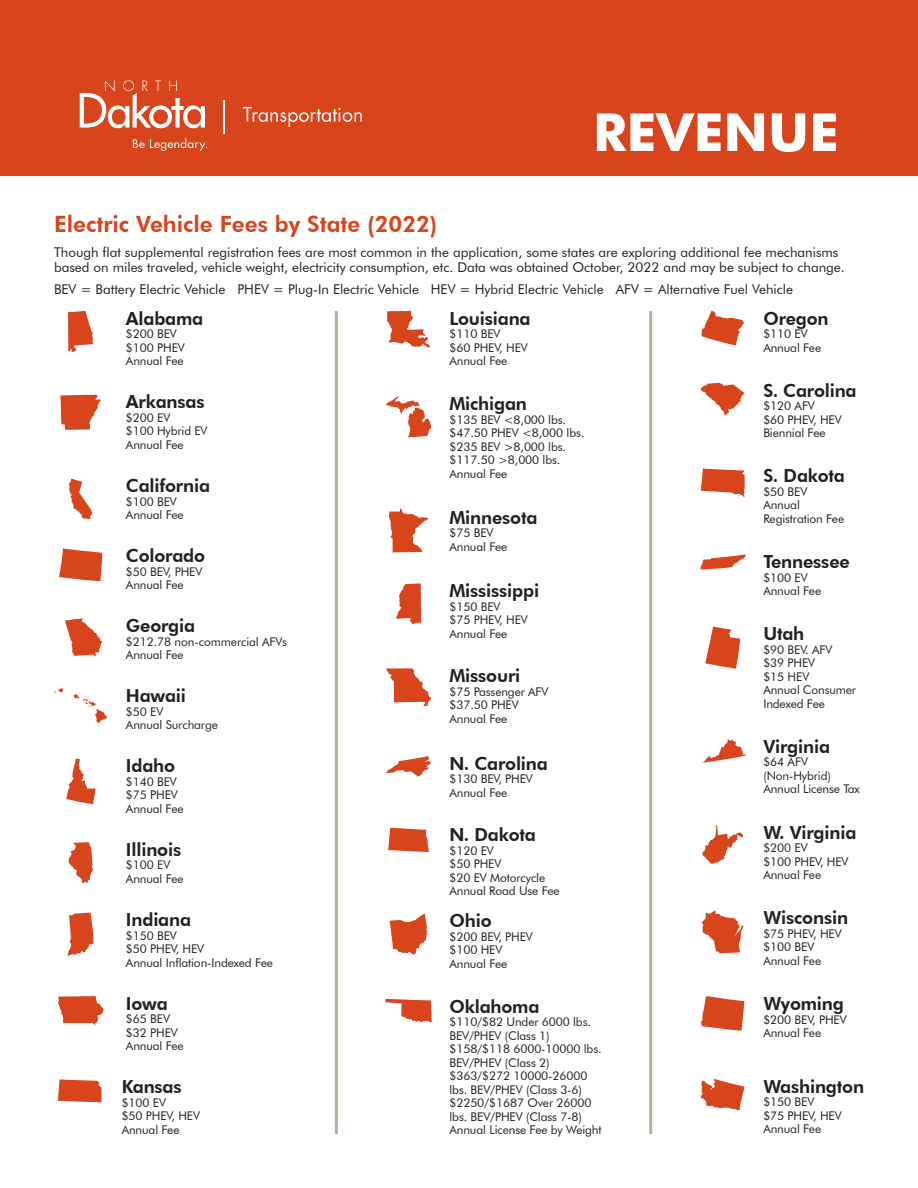
<style>
.page{position:relative;width:918px;height:1188px;background:#fff}
.page>*{position:absolute;margin:0;border:0;box-sizing:border-box;transform-origin:0 0}
.t1{font:700 52.5px "Futura";color:#fff}
.t2{font:800 22.5px "Futura BT";color:#d8441c}
.t3{font:800 18px "Futura BT";letter-spacing:-.01em;color:#231f20}
.t4{font:13.5px/15px "Futura BT";color:#231f20}
.t5{font:12px/13.5px "Futura BT";letter-spacing:-.01em;color:#231f20}
</style>
<div class="page">
<div style="left:0;top:0;width:918px;height:176px;background:#d8441c"></div>
<hr style="left:223px;top:100px;width:2px;height:34px;background:#fff">
<svg style="left:133px;top:138px;width:74px;height:13px"></svg>
<svg style="left:80px;top:80px;width:125px;height:48px"></svg>
<svg style="left:243px;top:107px;width:119px;height:20px"></svg>
<svg style="left:385px;top:999px;width:47px;height:23px"></svg>
<svg style="left:390px;top:914px;width:37px;height:41px"></svg>
<svg style="left:386px;top:668px;width:45px;height:38px"></svg>
<svg style="left:387px;top:311px;width:43px;height:37px"></svg>
<svg style="left:386px;top:756px;width:45px;height:20px"></svg>
<svg style="left:386px;top:396px;width:45px;height:41px"></svg>
<svg style="left:396px;top:583px;width:25px;height:41px"></svg>
<svg style="left:388px;top:828px;width:41px;height:24px"></svg>
<svg style="left:389px;top:509px;width:39px;height:43px"></svg>
<svg style="left:58px;top:1079px;width:43px;height:23px"></svg>
<svg style="left:58px;top:996px;width:45px;height:29px"></svg>
<svg style="left:59px;top:548px;width:43px;height:33px"></svg>
<svg style="left:69px;top:842px;width:24px;height:41px"></svg>
<svg style="left:68px;top:913px;width:26px;height:43px"></svg>
<svg style="left:68px;top:311px;width:25px;height:41px"></svg>
<svg style="left:65px;top:618px;width:37px;height:38px"></svg>
<svg style="left:66px;top:758px;width:30px;height:46px"></svg>
<svg style="left:69px;top:478px;width:23px;height:41px"></svg>
<svg style="left:60px;top:395px;width:41px;height:35px"></svg>
<svg style="left:54px;top:688px;width:9px;height:5px"></svg>
<svg style="left:73px;top:694px;width:34px;height:29px"></svg>
<svg style="left:701px;top:1079px;width:44px;height:31px"></svg>
<svg style="left:702px;top:825px;width:41px;height:39px"></svg>
<svg style="left:700px;top:554px;width:45px;height:15px"></svg>
<svg style="left:701px;top:311px;width:43px;height:34px"></svg>
<svg style="left:701px;top:996px;width:44px;height:35px"></svg>
<svg style="left:701px;top:739px;width:45px;height:24px"></svg>
<svg style="left:701px;top:469px;width:44px;height:28px"></svg>
<svg style="left:702px;top:911px;width:41px;height:42px"></svg>
<svg style="left:705px;top:627px;width:35px;height:42px"></svg>
<svg style="left:701px;top:383px;width:44px;height:32px"></svg>
<hr style="left:335px;top:311px;width:3px;height:823px;background:#b7b09d">
<hr style="left:649px;top:311px;width:3px;height:823px;background:#b7b09d">
<p class="t1" style="left:593px;top:94px;width:247px">REVENUE</p>
<p class="t2" style="left:54px;top:210px;width:385px">Electric Vehicle Fees by State (2022)</p>
<p class="t4" style="left:54px;top:245px;width:792px">Though flat supplemental registration fees are most common in the application, some states are exploring additional fee mechanisms based on miles traveled, vehicle weight, electricity consumption, etc. Data was obtained October, 2022 and may be subject to change.</p>
<p class="t4" style="left:54px;top:282px;width:741px">BEV = Battery Electric Vehicle PHEV = Plug-In Electric Vehicle HEV = Hybrid Electric Vehicle AFV = Alternative Fuel Vehicle</p>
<p class="t3" style="left:126px;top:307px;width:79px">Alabama</p>
<p class="t5" style="left:126px;top:327px;width:52px">$200 BEV</p>
<p class="t5" style="left:126px;top:340px;width:60px">$100 PHEV</p>
<p class="t5" style="left:126px;top:354px;width:59px">Annual Fee</p>
<p class="t3" style="left:126px;top:391px;width:80px">Arkansas</p>
<p class="t5" style="left:126px;top:411px;width:46px">$200 EV</p>
<p class="t5" style="left:126px;top:424px;width:83px">$100 Hybrid EV</p>
<p class="t5" style="left:126px;top:438px;width:59px">Annual Fee</p>
<p class="t3" style="left:126px;top:475px;width:86px">California</p>
<p class="t5" style="left:126px;top:495px;width:52px">$100 BEV</p>
<p class="t5" style="left:126px;top:508px;width:59px">Annual Fee</p>
<p class="t3" style="left:126px;top:545px;width:81px">Colorado</p>
<p class="t5" style="left:126px;top:565px;width:78px">$50 BEV, PHEV</p>
<p class="t5" style="left:126px;top:578px;width:59px">Annual Fee</p>
<p class="t3" style="left:126px;top:615px;width:71px">Georgia</p>
<p class="t5" style="left:126px;top:635px;width:163px">$212.78 non-commercial AFVs</p>
<p class="t5" style="left:126px;top:648px;width:59px">Annual Fee</p>
<p class="t3" style="left:126px;top:685px;width:62px">Hawaii</p>
<p class="t5" style="left:126px;top:705px;width:39px">$50 EV</p>
<p class="t5" style="left:126px;top:718px;width:93px">Annual Surcharge</p>
<p class="t3" style="left:126px;top:755px;width:51px">Idaho</p>
<p class="t5" style="left:126px;top:775px;width:52px">$140 BEV</p>
<p class="t5" style="left:126px;top:788px;width:53px">$75 PHEV</p>
<p class="t5" style="left:126px;top:802px;width:59px">Annual Fee</p>
<p class="t3" style="left:126px;top:839px;width:57px">Illinois</p>
<p class="t5" style="left:126px;top:858px;width:46px">$100 EV</p>
<p class="t5" style="left:126px;top:872px;width:59px">Annual Fee</p>
<p class="t3" style="left:126px;top:909px;width:67px">Indiana</p>
<p class="t5" style="left:126px;top:929px;width:52px">$150 BEV</p>
<p class="t5" style="left:126px;top:942px;width:80px">$50 PHEV, HEV</p>
<p class="t5" style="left:126px;top:956px;width:149px">Annual Inflation-Indexed Fee</p>
<p class="t3" style="left:126px;top:992px;width:43px">Iowa</p>
<p class="t5" style="left:126px;top:1012px;width:46px">$65 BEV</p>
<p class="t5" style="left:126px;top:1026px;width:53px">$32 PHEV</p>
<p class="t5" style="left:126px;top:1039px;width:59px">Annual Fee</p>
<p class="t3" style="left:122px;top:1076px;width:61px">Kansas</p>
<p class="t5" style="left:122px;top:1096px;width:46px">$100 EV</p>
<p class="t5" style="left:122px;top:1109px;width:80px">$50 PHEV, HEV</p>
<p class="t5" style="left:122px;top:1123px;width:59px">Annual Fee</p>
<p class="t3" style="left:449px;top:307px;width:83px">Louisiana</p>
<p class="t5" style="left:449px;top:327px;width:52px">$110 BEV</p>
<p class="t5" style="left:449px;top:341px;width:80px">$60 PHEV, HEV</p>
<p class="t5" style="left:449px;top:354px;width:59px">Annual Fee</p>
<p class="t3" style="left:449px;top:393px;width:79px">Michigan</p>
<p class="t5" style="left:449px;top:413px;width:118px">$135 BEV &lt;8,000 lbs.</p>
<p class="t5" style="left:449px;top:426px;width:136px">$47.50 PHEV &lt;8,000 lbs.</p>
<p class="t5" style="left:449px;top:440px;width:118px">$235 BEV &gt;8,000 lbs.</p>
<p class="t5" style="left:449px;top:453px;width:112px">$117.50 &gt;8,000 lbs.</p>
<p class="t5" style="left:449px;top:467px;width:59px">Annual Fee</p>
<p class="t3" style="left:449px;top:507px;width:89px">Minnesota</p>
<p class="t5" style="left:449px;top:526px;width:46px">$75 BEV</p>
<p class="t5" style="left:449px;top:540px;width:59px">Annual Fee</p>
<p class="t3" style="left:449px;top:580px;width:91px">Mississippi</p>
<p class="t5" style="left:449px;top:599px;width:52px">$150 BEV</p>
<p class="t5" style="left:449px;top:613px;width:80px">$75 PHEV, HEV</p>
<p class="t5" style="left:449px;top:626px;width:59px">Annual Fee</p>
<p class="t3" style="left:449px;top:665px;width:72px">Missouri</p>
<p class="t5" style="left:449px;top:685px;width:101px">$75 Passenger AFV</p>
<p class="t5" style="left:449px;top:698px;width:71px">$37.50 PHEV</p>
<p class="t5" style="left:449px;top:712px;width:59px">Annual Fee</p>
<p class="t3" style="left:449px;top:752px;width:100px">N. Carolina</p>
<p class="t5" style="left:449px;top:772px;width:85px">$130 BEV, PHEV</p>
<p class="t5" style="left:449px;top:786px;width:59px">Annual Fee</p>
<p class="t3" style="left:449px;top:824px;width:88px">N. Dakota</p>
<p class="t5" style="left:449px;top:844px;width:46px">$120 EV</p>
<p class="t5" style="left:449px;top:857px;width:53px">$50 PHEV</p>
<p class="t5" style="left:449px;top:871px;width:97px">$20 EV Motorcycle</p>
<p class="t5" style="left:449px;top:884px;width:112px">Annual Road Use Fee</p>
<p class="t3" style="left:449px;top:910px;width:44px">Ohio</p>
<p class="t5" style="left:449px;top:930px;width:85px">$200 BEV, PHEV</p>
<p class="t5" style="left:449px;top:943px;width:54px">$100 HEV</p>
<p class="t5" style="left:449px;top:957px;width:59px">Annual Fee</p>
<p class="t3" style="left:449px;top:995px;width:91px">Oklahoma</p>
<p class="t5" style="left:449px;top:1015px;width:143px">$110/$82 Under 6000 lbs.<br>BEV/PHEV (Class 1)</p>
<p class="t5" style="left:449px;top:1042px;width:154px">$158/$118 6000-10000 lbs.<br>BEV/PHEV (Class 2)</p>
<p class="t5" style="left:449px;top:1069px;width:139px">$363/$272 10000-26000 lbs. BEV/PHEV (Class 3-6)</p>
<p class="t5" style="left:449px;top:1096px;width:143px">$2250/$1687 Over 26000 lbs. BEV/PHEV (Class 7-8)</p>
<p class="t5" style="left:449px;top:1123px;width:154px">Annual License Fee by Weight</p>
<p class="t3" style="left:763px;top:307px;width:67px">Oregon</p>
<p class="t5" style="left:763px;top:327px;width:46px">$110 EV</p>
<p class="t5" style="left:763px;top:340px;width:59px">Annual Fee</p>
<p class="t3" style="left:763px;top:379px;width:95px">S. Carolina</p>
<p class="t5" style="left:763px;top:399px;width:53px">$120 AFV</p>
<p class="t5" style="left:763px;top:413px;width:80px">$60 PHEV, HEV</p>
<p class="t5" style="left:763px;top:426px;width:64px">Biennial Fee</p>
<p class="t3" style="left:763px;top:465px;width:83px">S. Dakota</p>
<p class="t5" style="left:763px;top:485px;width:46px">$50 BEV</p>
<p class="t5" style="left:763px;top:498px;width:82px">Annual<br>Registration Fee</p>
<p class="t3" style="left:763px;top:551px;width:88px">Tennessee</p>
<p class="t5" style="left:763px;top:571px;width:46px">$100 EV</p>
<p class="t5" style="left:763px;top:584px;width:59px">Annual Fee</p>
<p class="t3" style="left:763px;top:623px;width:43px">Utah</p>
<p class="t5" style="left:763px;top:643px;width:71px">$90 BEV. AFV</p>
<p class="t5" style="left:763px;top:656px;width:53px">$39 PHEV</p>
<p class="t5" style="left:763px;top:670px;width:47px">$15 HEV</p>
<p class="t5" style="left:763px;top:683px;width:94px">Annual Consumer<br>Indexed Fee</p>
<p class="t3" style="left:763px;top:736px;width:68px">Virginia</p>
<p class="t5" style="left:763px;top:755px;width:69px">$64 AFV (Non-Hybrid)</p>
<p class="t5" style="left:763px;top:782px;width:98px">Annual License Tax</p>
<p class="t3" style="left:763px;top:822px;width:95px">W. Virginia</p>
<p class="t5" style="left:763px;top:841px;width:46px">$200 EV</p>
<p class="t5" style="left:763px;top:855px;width:87px">$100 PHEV, HEV</p>
<p class="t5" style="left:763px;top:868px;width:59px">Annual Fee</p>
<p class="t3" style="left:763px;top:907px;width:86px">Wisconsin</p>
<p class="t5" style="left:763px;top:927px;width:80px">$75 PHEV, HEV</p>
<p class="t5" style="left:763px;top:940px;width:52px">$100 BEV</p>
<p class="t5" style="left:763px;top:954px;width:59px">Annual Fee</p>
<p class="t3" style="left:763px;top:993px;width:82px">Wyoming</p>
<p class="t5" style="left:763px;top:1012px;width:85px">$200 BEV, PHEV</p>
<p class="t5" style="left:763px;top:1026px;width:59px">Annual Fee</p>
<p class="t3" style="left:763px;top:1075px;width:102px">Washington</p>
<p class="t5" style="left:763px;top:1095px;width:52px">$150 BEV</p>
<p class="t5" style="left:763px;top:1108px;width:80px">$75 PHEV, HEV</p>
<p class="t5" style="left:763px;top:1122px;width:59px">Annual Fee</p>
</div>
